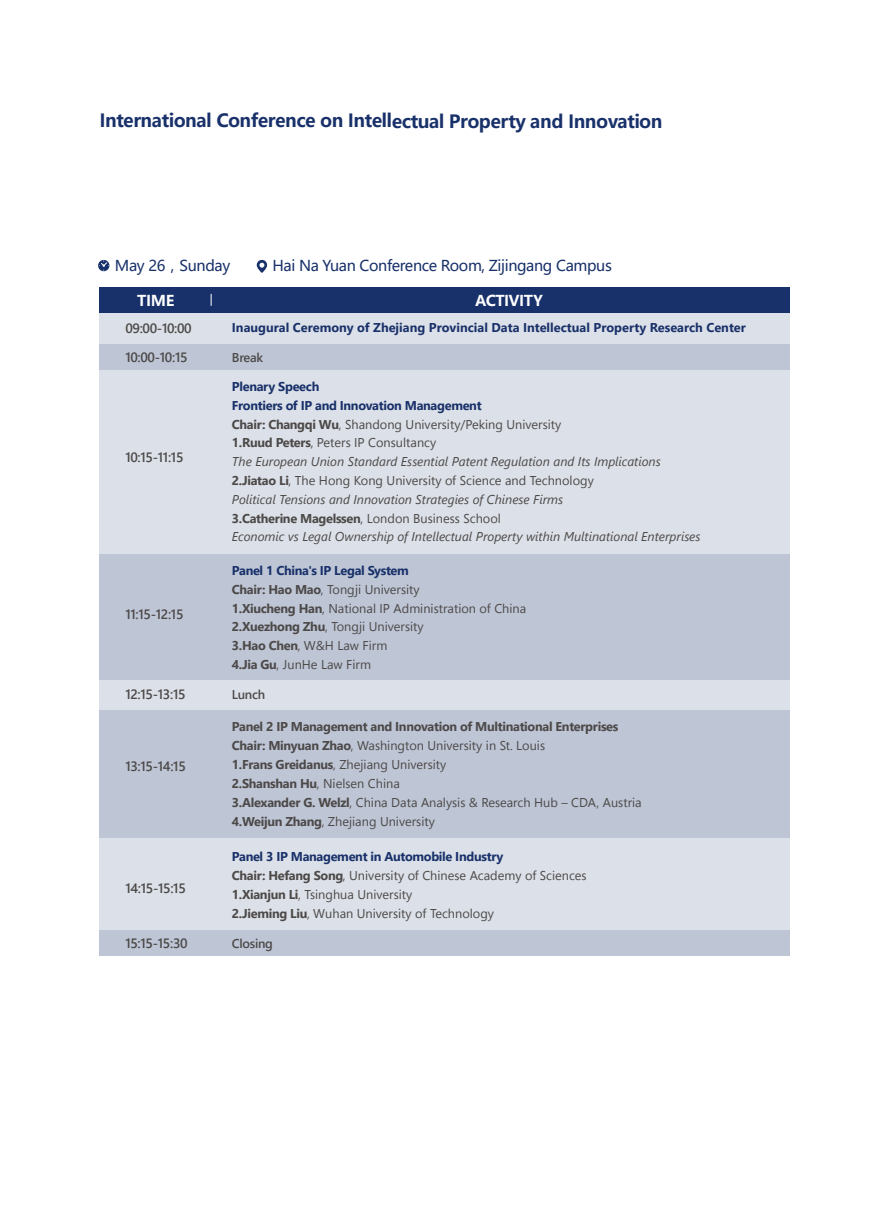
<style>
.page{position:relative;width:893px;height:1212px;background:#fff}
.page>*{position:absolute;margin:0;border:0;box-sizing:border-box;transform-origin:0 0}
.t1{font:700 18.15px "Microsoft Ya Hei";letter-spacing:-.025em;color:#19316a}
.t2{font:14.85px "Microsoft Ya Hei";letter-spacing:-.025em;color:#19316a}
.t3{font:700 14.85px "Microsoft Ya Hei";letter-spacing:-.025em;color:#fff}
.t4{font:600 13.5px/29px "Segoe UI";letter-spacing:-.025em;color:#4c4948}
.t5{font:italic 12.75px/18.9px "Segoe UI";color:#4c4948}
.t6{font:12.75px/18.9px "Segoe UI";color:#4c4948}
.t7{font:700 12.75px/18.9px "Segoe UI";letter-spacing:-.025em;color:#4c4948}
.t8{font:700 12.75px "Segoe UI";color:#19316a}
.t9{font:600 12.75px "Segoe UI";letter-spacing:-.025em;color:#4c4948}
.s1{font-weight:700;font-style:normal;color:#19316a}
.s2{font-weight:700;font-style:normal}
.s3{font-style:normal}
.s4{font-weight:700;color:#19316a}
.s5{font-weight:700}
.s6{font-weight:400}
</style>
<div class="page">
<div style="left:99px;top:309px;width:690px;height:647px;background:#dce0e8"></div>
<svg style="left:98px;top:260px;width:11px;height:11px"></svg>
<svg style="left:257px;top:260px;width:10px;height:13px"></svg>
<div style="left:99px;top:287px;width:690px;height:25px;background:#19316a"></div>
<div style="left:99px;top:554px;width:690px;height:125px;background:#bec5d5"></div>
<div style="left:99px;top:344px;width:690px;height:26px;background:#bec5d5"></div>
<svg style="left:211px;top:294px;width:1px;height:12px"></svg>
<div style="left:99px;top:930px;width:690px;height:26px;background:#bec5d5"></div>
<div style="left:99px;top:710px;width:690px;height:128px;background:#bec5d5"></div>
<h1 class="t1" style="left:99px;top:108px;width:565px">International Conference on Intellectual Property and Innovation</h1>
<p class="t2" style="left:115px;top:256px;width:117px">May 26，Sunday</p>
<p class="t2" style="left:272px;top:256px;width:341px">Hai Na Yuan Conference Room, Zijingang Campus</p>
<p class="t3" style="left:137px;top:290px;width:38px">TIME</p>
<p class="t3" style="left:475px;top:290px;width:69px">ACTIVITY</p>
<p class="t4" style="left:125px;top:314px;width:68px">09:00-10:00<br>10:00-10:15</p>
<p class="t8" style="left:232px;top:318px;width:515px">Inaugural Ceremony of Zhejiang Provincial Data Intellectual Property Research Center</p>
<p class="t9" style="left:232px;top:347px;width:33px">Break</p>
<p class="t4" style="left:125px;top:443px;width:60px">10:15-11:15</p>
<p class="t4" style="left:125px;top:600px;width:60px">11:15-12:15</p>
<p class="t5" style="left:232px;top:376px;width:470px"><span class="s1">Plenary Speech<br>Frontiers of IP and Innovation Management<br></span><span class="s2">Chair: Changqi Wu</span><span class="s3">, Shandong University/Peking University<br></span><span class="s2">1.Ruud Peters</span><span class="s3">, Peters IP Consultancy<br></span>The European Union Standard Essential Patent Regulation and Its Implications <span class="s2">2.Jiatao Li</span><span class="s3">, The Hong Kong University of Science and Technology<br></span>Political Tensions and Innovation Strategies of Chinese Firms<br><span class="s2">3.Catherine Magelssen</span><span class="s3">, London Business School<br></span>Economic vs Legal Ownership of Intellectual Property within Multinational Enterprises</p>
<p class="t6" style="left:232px;top:560px;width:296px"><span class="s4">Panel 1 China's IP Legal System<br></span><span class="s5">Chair: Hao Mao</span>, Tongji University<br><span class="s5">1.Xiucheng Han</span>, National IP Administration of China <span class="s5">2.Xuezhong Zhu</span>, Tongji University<br><span class="s5">3.Hao Chen</span>, W&amp;H Law Firm<br><span class="s5">4.Jia Gu</span>, JunHe Law Firm</p>
<p class="t4" style="left:125px;top:680px;width:62px">12:15-13:15</p>
<p class="t9" style="left:232px;top:685px;width:35px">Lunch</p>
<p class="t4" style="left:125px;top:751px;width:62px">13:15-14:15</p>
<p class="t4" style="left:125px;top:873px;width:62px">14:15-15:15</p>
<p class="t7" style="left:232px;top:717px;width:411px">Panel 2 IP Management and Innovation of Multinational Enterprises Chair: Minyuan Zhao<span class="s6">, Washington University in St. Louis<br></span>1.Frans Greidanus<span class="s6">, Zhejiang University<br></span>2.Shanshan Hu<span class="s6">, Nielsen China<br></span>3.Alexander G. Welzl<span class="s6">, China Data Analysis &amp; Research Hub – CDA, Austria </span>4.Weijun Zhang<span class="s6">, Zhejiang University</span></p>
<p class="t6" style="left:232px;top:847px;width:356px"><span class="s4">Panel 3 IP Management in Automobile Industry<br></span><span class="s5">Chair: Hefang Song</span>, University of Chinese Academy of Sciences <span class="s5">1.Xianjun Li</span>, Tsinghua University<br><span class="s5">2.Jieming Liu</span>, Wuhan University of Technology</p>
<p class="t4" style="left:125px;top:928px;width:64px">15:15-15:30</p>
<p class="t9" style="left:232px;top:933px;width:42px">Closing</p>
</div>
